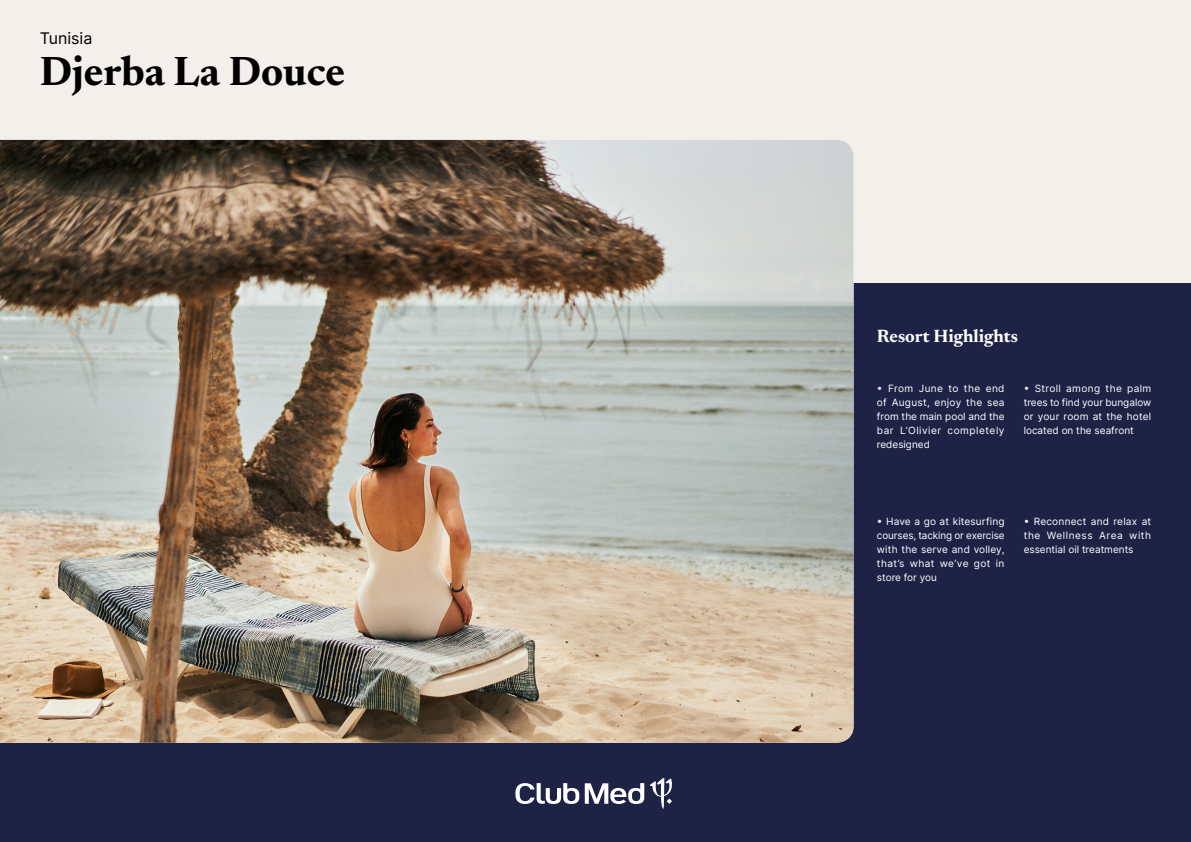
<style>
.page{position:relative;width:1191px;height:842px;background:#f3f0ec}
.page>*{position:absolute;margin:0;border:0;box-sizing:border-box;transform-origin:0 0}
.t1{font:700 41.5px "Newsreader 24 pt";color:#000}
.t2{font:700 18px "Newsreader 24 pt";color:#fff}
.t3{font:16px "Inter";color:#000}
.t4{font:10px/14px "Inter";color:#fff;text-align:justify}
</style>
<div class="page">
<div style="left:0;top:283px;width:1191px;height:559px;background:#1e2346"></div>
<img style="left:0;top:140px;width:853px;height:603px">
<svg style="left:515px;top:778px;width:157px;height:31px"></svg>
<h3 class="t3" style="left:40px;top:26px;width:54px">Tunisia</h3>
<h1 class="t1" style="left:40px;top:41px;width:307px">Djerba La Douce</h1>
<h2 class="t2" style="left:877px;top:323px;width:143px">Resort Highlights</h2>
<p class="t4" style="left:877px;top:381px;width:129px">• From June to the end of August, enjoy the sea from the main pool and the bar L’Olivier completely redesigned</p>
<p class="t4" style="left:1023px;top:381px;width:129px">• Stroll among the palm trees to find your bungalow or your room at the hotel located on the seafront</p>
<p class="t4" style="left:877px;top:514px;width:129px">• Have a go at kitesurfing courses, tacking or exercise with the serve and volley, that’s what we’ve got in store for you</p>
<p class="t4" style="left:1023px;top:514px;width:129px">• Reconnect and relax at the Wellness Area with essential oil treatments</p>
</div>
